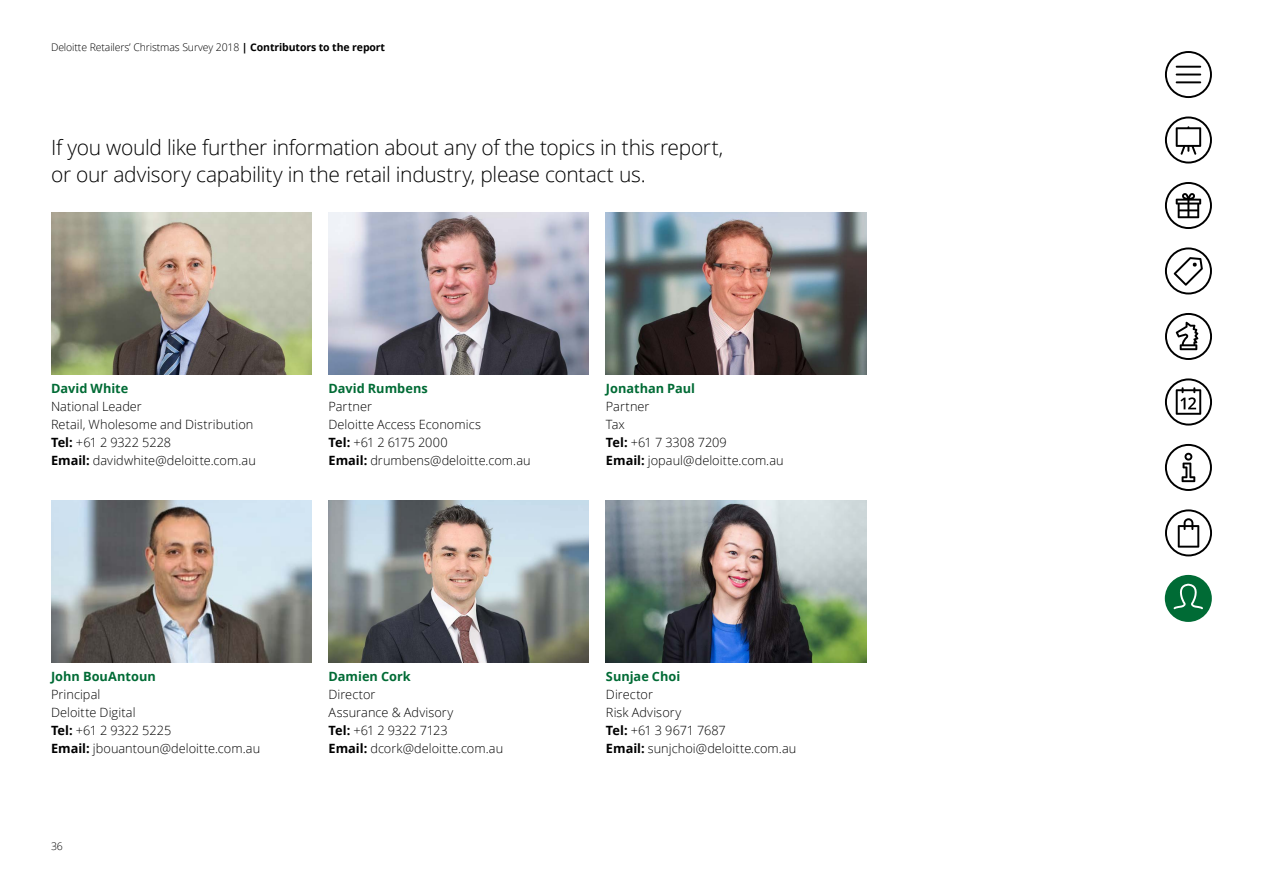
<style>
.page{position:relative;width:1263px;height:893px;background:#fff}
.page>*{position:absolute;margin:0;border:0;box-sizing:border-box;transform-origin:0 0}
.t1{font:300 21px/27px "Open Sans";letter-spacing:-.015em;color:#000}
.t2{font:300 12.75px/18px "Open Sans";letter-spacing:.005em;color:#000}
.t3{font:700 12.75px "Open Sans";color:#006b35}
.t4{font:300 10.5px "Open Sans";letter-spacing:-.01em;color:#000}
.s1{font-weight:700}
</style>
<div class="page">
<img style="left:51px;top:213px;width:260px;height:162px">
<img style="left:328px;top:213px;width:261px;height:162px">
<img style="left:606px;top:213px;width:260px;height:162px">
<img style="left:51px;top:501px;width:260px;height:162px">
<img style="left:328px;top:501px;width:261px;height:162px">
<img style="left:606px;top:501px;width:260px;height:162px">
<svg style="left:1165px;top:51px;width:47px;height:47px"></svg>
<svg style="left:1165px;top:117px;width:47px;height:47px"></svg>
<svg style="left:1165px;top:247px;width:47px;height:47px"></svg>
<svg style="left:1165px;top:509px;width:47px;height:47px"></svg>
<svg style="left:1165px;top:182px;width:47px;height:47px"></svg>
<svg style="left:1165px;top:378px;width:47px;height:48px"></svg>
<svg style="left:1165px;top:444px;width:47px;height:47px"></svg>
<svg style="left:1165px;top:313px;width:47px;height:47px"></svg>
<svg style="left:1165px;top:575px;width:47px;height:47px"></svg>
<p class="t4" style="left:51px;top:40px;width:336px">Deloitte Retailers’ Christmas Survey 2018 <span class="s1">| Contributors to the report</span></p>
<h1 class="t1" style="left:51px;top:133px;width:674px">If you would like further information about any of the topics in this report, or our advisory capability in the retail industry, please contact us.</h1>
<p class="t3" style="left:51px;top:379px;width:79px">David White</p>
<p class="t2" style="left:51px;top:397px;width:206px">National Leader<br>Retail, Wholesome and Distribution<br><span class="s1">Tel:</span> +61 2 9322 5228<br><span class="s1">Email:</span> davidwhite@deloitte.com.au</p>
<p class="t3" style="left:328px;top:379px;width:101px">David Rumbens</p>
<p class="t2" style="left:328px;top:397px;width:204px">Partner<br>Deloitte Access Economics<br><span class="s1">Tel:</span> +61 2 6175 2000<br><span class="s1">Email:</span> drumbens@deloitte.com.au</p>
<p class="t3" style="left:606px;top:379px;width:91px">Jonathan Paul</p>
<p class="t2" style="left:606px;top:397px;width:179px">Partner<br>Tax<br><span class="s1">Tel:</span> +61 7 3308 7209<br><span class="s1">Email:</span> jopaul@deloitte.com.au</p>
<p class="t3" style="left:51px;top:667px;width:106px">John BouAntoun</p>
<p class="t2" style="left:51px;top:685px;width:211px">Principal<br>Deloitte Digital<br><span class="s1">Tel:</span> +61 2 9322 5225<br><span class="s1">Email:</span> jbouantoun@deloitte.com.au</p>
<p class="t4" style="left:51px;top:839px;width:13px">36</p>
<p class="t3" style="left:328px;top:667px;width:84px">Damien Cork</p>
<p class="t2" style="left:328px;top:685px;width:176px">Director<br>Assurance &amp; Advisory<br><span class="s1">Tel:</span> +61 2 9322 7123<br><span class="s1">Email:</span> dcork@deloitte.com.au</p>
<p class="t3" style="left:606px;top:667px;width:76px">Sunjae Choi</p>
<p class="t2" style="left:606px;top:685px;width:192px">Director<br>Risk Advisory<br><span class="s1">Tel:</span> +61 3 9671 7687<br><span class="s1">Email:</span> sunjchoi@deloitte.com.au</p>
</div>
